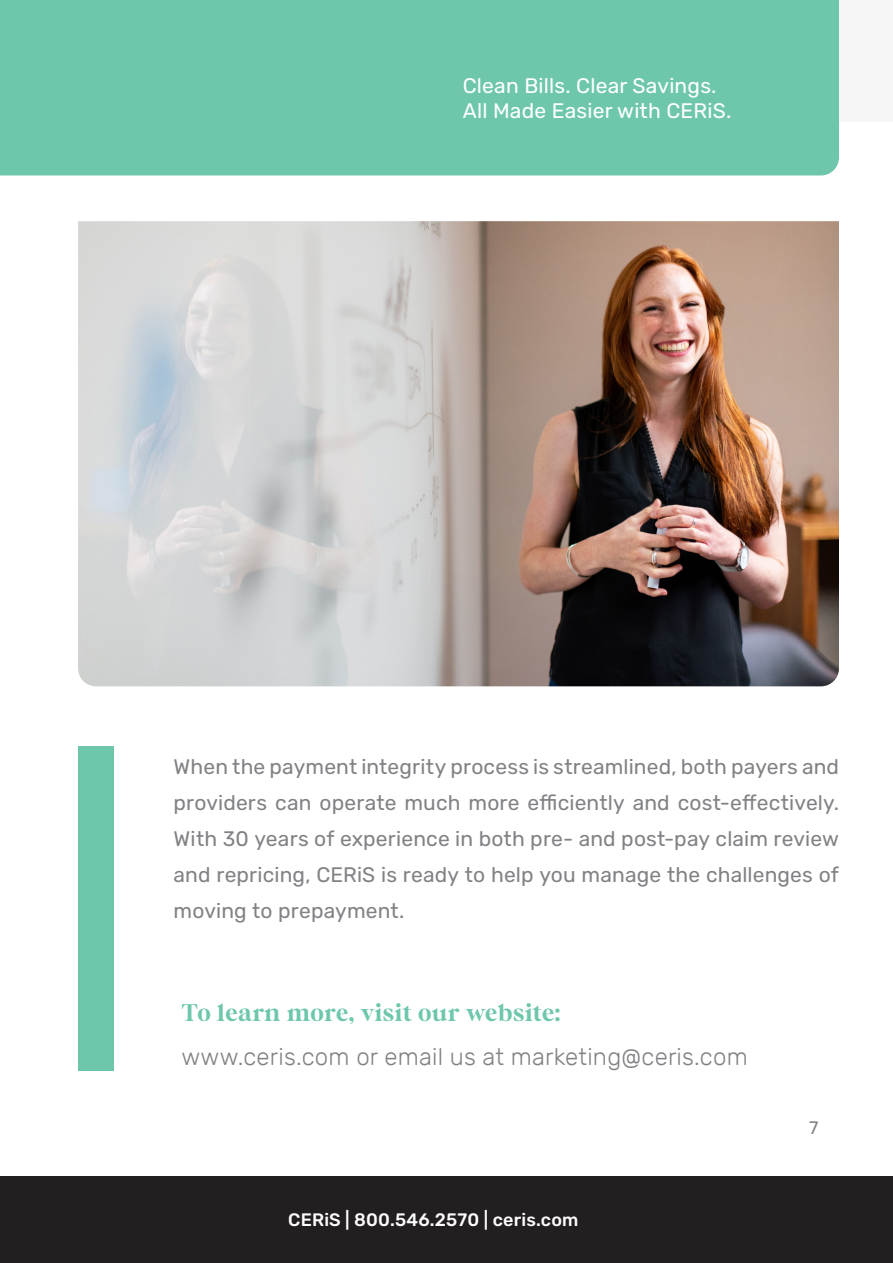
<style>
.page{position:relative;width:893px;height:1263px;background:#fff}
.page>*{position:absolute;margin:0;border:0;box-sizing:border-box;transform-origin:0 0}
.Top_header{font:300 24px "Rubik";letter-spacing:.01em;color:#808285}
.Top_header-2{font:700 24px "Bastia";letter-spacing:.01em;color:#6ec7ad}
.Headline_17_20_Left{font:21px/36px "Rubik";letter-spacing:.005em;color:#808285;text-align:justify}
.Callout_Stat_Green{font:21px "Rubik";letter-spacing:.01em;color:#fff}
.Body_Header{font:500 18px "Rubik";letter-spacing:.01em;color:#fff}
.Headline_17_20_Left-2{font:18px "Rubik";color:#808285}
</style>
<div class="page">
<img style="left:78px;top:221px;width:761px;height:465px">
<div style="left:0;top:1177px;width:893px;height:86px;background:#231f20"></div>
<div style="left:0;top:0;width:893px;height:121px;background:#f6f6f6"></div>
<div style="left:78px;top:746px;width:36px;height:324px;background:#6ec7ad"></div>
<div style="left:0;top:0;width:839px;height:175px;background:#6ec7ad"></div>
<p class="Callout_Stat_Green" style="left:463px;top:74px;width:255px">Clean Bills. Clear Savings.</p>
<p class="Callout_Stat_Green" style="left:463px;top:99px;width:270px">All Made Easier with CERiS.</p>
<p class="Headline_17_20_Left" style="left:174px;top:749px;width:667px">When the payment integrity process is streamlined, both payers and providers can operate much more efficiently and cost-effectively.<br>With 30 years of experience in both pre- and post-pay claim review and repricing, CERiS is ready to help you manage the challenges of moving to prepayment.</p>
<p class="Top_header-2" style="left:182px;top:997px;width:381px">To learn more, visit our website:</p>
<p class="Top_header" style="left:182px;top:1043px;width:568px">www.ceris.com or email us at marketing@ceris.com</p>
<p class="Body_Header" style="left:288px;top:1209px;width:292px">CERiS | 800.546.2570 | ceris.com</p>
<p class="Headline_17_20_Left-2" style="left:809px;top:1118px;width:11px">7</p>
</div>
